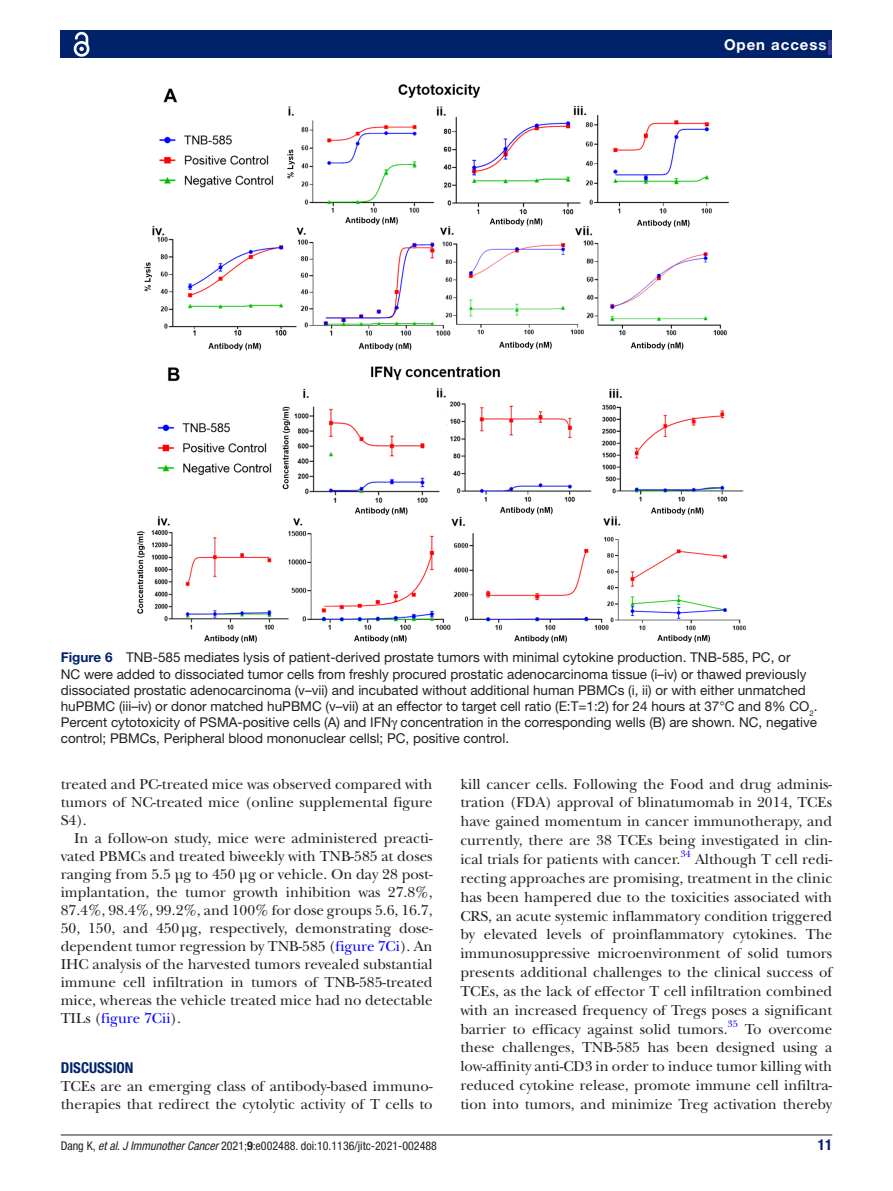
<style>
.page{position:relative;width:893px;height:1191px;background:#fff}
.page>*{position:absolute;margin:0;border:0;box-sizing:border-box;transform-origin:0 0}
.t1{font:15px/18.9px "New Baskerville";color:#231f20;text-align:justify}
.t2{font:700 condensed 15px "Helvetica Neue LT Std";color:#00226b}
.t3{font:700 15px "Helvetica Neue LT Std";letter-spacing:.065em;color:#fff}
.t4{font:13.5px/16.2px "Helvetica Neue LT Std";color:#231f20}
.t5{font:condensed 12px "Helvetica Neue LT Std";color:#231f20}
.t6{font:9.9px "New Baskerville";color:#00f}
.s1{font-weight:700;color:#00226b}
.s2{color:#00f}
.s3{font-style:italic}
.s4{font-weight:700}
</style>
<div class="page">
<hr style="left:61px;top:1134px;width:771px;height:1px;background:#231f20">
<div style="left:61px;top:31px;width:771px;height:27px;background:#00226b"></div>
<hr style="left:828px;top:40px;width:4px;height:15px;background:#414099">
<svg style="left:73px;top:31px;width:17px;height:26px"></svg>
<img style="left:138px;top:84px;width:608px;height:559px">
<p class="t3" style="left:724px;top:35px;width:104px">Open access</p>
<p class="t4" style="left:61px;top:649px;width:758px"><span class="s1">Figure 6</span> TNB-585 mediates lysis of patient-derived prostate tumors with minimal cytokine production. TNB-585, PC, or<br>NC were added to dissociated tumor cells from freshly procured prostatic adenocarcinoma tissue (i–iv) or thawed previously dissociated prostatic adenocarcinoma (v–vii) and incubated without additional human PBMCs (i, ii) or with either unmatched huPBMC (iii–iv) or donor matched huPBMC (v–vii) at an effector to target cell ratio (E:T=1:2) for 24 hours at 37°C and 8% CO<sub>2</sub>.<br>Percent cytotoxicity of PSMA-positive cells (A) and IFN concentration in the corresponding wells (B) are shown. NC, negative control; PBMCs, Peripheral blood mononuclear cellsl; PC, positive control.</p>
<p class="t1" style="left:61px;top:775px;width:373px;line-height:18px">treated and PC-treated mice was observed compared with tumors of NC-treated mice (online supplemental figure S4).</p>
<p class="t1" style="left:61px;top:829px;width:373px;line-height:18px;text-indent:14px">In a follow-on study, mice were administered preacti&shy;vated PBMCs and treated biweekly with TNB-585 at doses ranging from 5.5 µg to 450 µg or vehicle. On day 28 post&shy;implantation, the tumor growth inhibition was 27.8%, 87.4%, 98.4%, 99.2%, and 100% for dose groups 5.6, 16.7, 50, 150, and 450µg, respectively, demonstrating dose&shy;dependent tumor regression by TNB-585 (<span class="s2">figure 7Ci</span>). An IHC analysis of the harvested tumors revealed substantial immune cell infiltration in tumors of TNB-585-treated mice, whereas the vehicle treated mice had no detectable TILs (<span class="s2">figure 7Cii</span>).</p>
<p class="t2" style="left:61px;top:1059px;width:74px">DISCUSSION</p>
<p class="t1" style="left:61px;top:1077px;width:373px;line-height:18px">TCEs are an emerging class of antibody-based immuno&shy;therapies that redirect the cytolytic activity of T cells to</p>
<p class="t1" style="left:460px;top:774px;width:373px">kill cancer cells. Following the Food and drug adminis&shy;tration (FDA) approval of blinatumomab in 2014, TCEs have gained momentum in cancer immunotherapy, and currently, there are 38 TCEs being investigated in clin&shy;ical trials for patients with cancer.</p>
<p class="t6" style="left:680px;top:848px;width:12px">34</p>
<p class="t1" style="left:460px;top:849px;width:373px;text-indent:235px">Although T cell redi&shy;recting approaches are promising, treatment in the clinic has been hampered due to the toxicities associated with CRS, an acute systemic inflammatory condition triggered by elevated levels of proinflammatory cytokines. The immunosuppressive microenvironment of solid tumors presents additional challenges to the clinical success of TCEs, as the lack of effector T cell infiltration combined with an increased frequency of Tregs poses a significant barrier to efficacy against solid tumors.</p>
<p class="t6" style="left:728px;top:1018px;width:12px">35</p>
<p class="t1" style="left:460px;top:1019px;width:373px;text-indent:284px">To overcome these challenges, TNB-585 has been designed using a low-affinity anti-CD3 in order to induce tumor killing with reduced cytokine release, promote immune cell infiltra&shy;tion into tumors, and minimize Treg activation thereby</p>
<p class="t5" style="left:61px;top:1138px;width:378px">Dang K, <span class="s3">et al</span>. <span class="s3">J Immunother Cancer</span> 2021;<span class="s4">9</span>:e002488. doi:10.1136/jitc-2021-002488</p>
<p class="t2" style="left:818px;top:1135px;width:16px">11</p>
</div>
